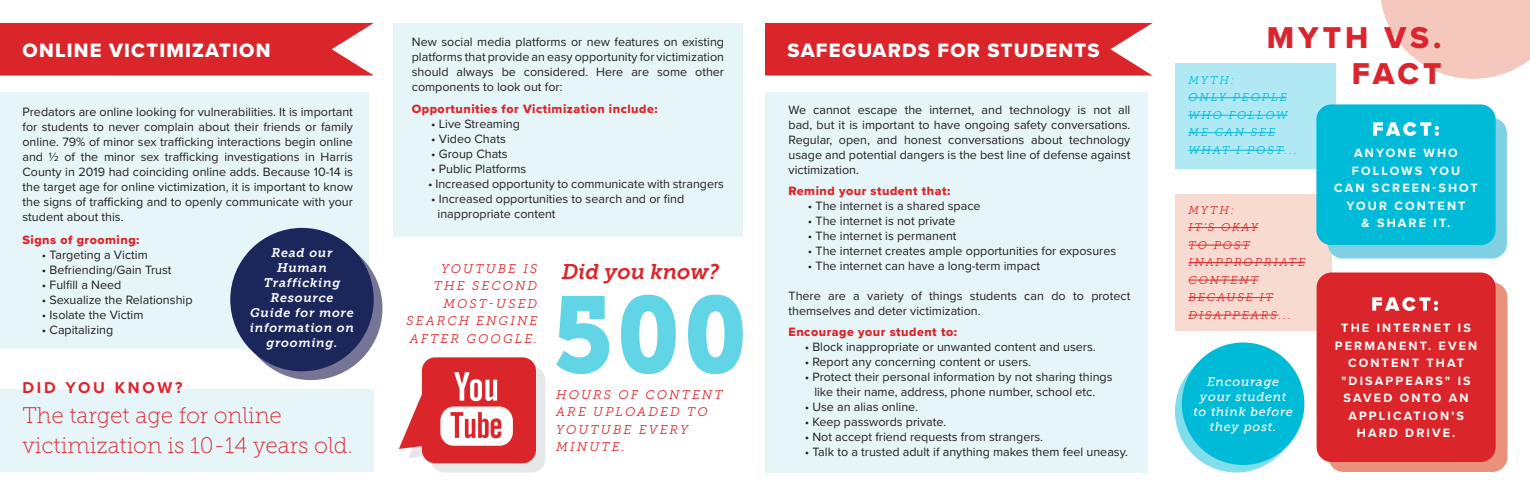
<style>
.page{position:relative;width:1530px;height:495px;background:#fff}
.page>*{position:absolute;margin:0;border:0;box-sizing:border-box;transform-origin:0 0}
.t1{font:31.25px "Proxima Nova Extrabld";letter-spacing:.13em;color:#da252f}
.t2{font:22.5px/30px "Museo Slab 100";color:#da252f}
.t3{font:italic 21.25px "Museo Slab 700";color:#da252a}
.t4{font:20px "Proxima Nova Extrabld";letter-spacing:.06em;color:#fff}
.t5{font:700 16.25px "Proxima Nova";letter-spacing:.17em;color:#da252f}
.t6{font:12.5px/15px "Proxima Nova";color:#231f20;text-align:justify}
.t7{font:700 12.5px/17.5px "Proxima Nova";letter-spacing:.17em;color:#fff;text-align:center}
.t8{font:12.5px "Proxima Nova Extrabld";letter-spacing:.04em;color:#da252a}
.t9{font:italic 12.5px/17.5px "Museo Slab 300";letter-spacing:.17em;color:#da252a}
.t10{font:italic 12.5px/15px "Museo Slab 700";letter-spacing:.055em;color:#fff;text-align:center}
.t11{font:italic 12.5px/15px "Museo Slab 500";letter-spacing:.06em;color:#fff;text-align:center}
.t12{font:italic 11.25px "Museo Slab 300";letter-spacing:.17em;color:#da252a}
.t13{font:italic 11.25px "Museo Slab 300";letter-spacing:.17em;color:#00bbd8}
</style>
<div class="page">
<svg style="left:765px;top:23px;width:388px;height:53px;background:#dc3237"></svg>
<svg style="left:0;top:23px;width:374px;height:53px;background:#dc3237"></svg>
<div style="left:0;top:92px;width:369px;height:256px;background:#e5f5f8"></div>
<div style="left:765px;top:92px;width:383px;height:380px;background:#e5f5f8"></div>
<div style="left:393px;top:23px;width:349px;height:213px;background:#e5f5f8"></div>
<div style="left:0;top:389px;width:374px;height:83px;background:#e5f5f8"></div>
<div style="left:1175px;top:63px;width:160px;height:106px;background:#b0e9f3"></div>
<div style="left:1175px;top:194px;width:157px;height:136px;background:#f8dbd0"></div>
<div style="left:1328px;top:118px;width:179px;height:141px;background:#7fd1e3;border-radius:15px"></div>
<hr style="left:1188px;top:97px;width:99px;height:1px;background:#00bbd8">
<hr style="left:1188px;top:115px;width:100px;height:1px;background:#00bbd8">
<hr style="left:1188px;top:132px;width:87px;height:1px;background:#00bbd8">
<hr style="left:1188px;top:150px;width:97px;height:1px;background:#00bbd8">
<svg style="left:1175px;top:350px;width:122px;height:122px"></svg>
<div style="left:1182px;top:342px;width:122px;height:123px;background:#00bbd8;border-radius:50%"></div>
<div style="left:1328px;top:282px;width:180px;height:190px;background:#e9917a;border-radius:15px"></div>
<svg style="left:556px;top:295px;width:187px;height:79px"></svg>
<svg style="left:399px;top:357px;width:146px;height:115px"></svg>
<div style="left:1317px;top:272px;width:179px;height:190px;background:#da252a;border-radius:15px"></div>
<hr style="left:1188px;top:227px;width:70px;height:1px;background:#da252a">
<hr style="left:1188px;top:245px;width:62px;height:1px;background:#da252a">
<hr style="left:1188px;top:262px;width:117px;height:1px;background:#da252a">
<hr style="left:1188px;top:280px;width:70px;height:1px;background:#da252a">
<hr style="left:1188px;top:297px;width:85px;height:1px;background:#da252a">
<hr style="left:1188px;top:315px;width:91px;height:1px;background:#da252a">
<div style="left:1316px;top:104px;width:180px;height:141px;background:#00bbd8;border-radius:15px"></div>
<svg style="left:1381px;top:0;width:149px;height:79px"></svg>
<svg style="left:1373px;top:122px;width:66px;height:14px"></svg>
<svg style="left:1372px;top:297px;width:66px;height:14px"></svg>
<div style="left:239px;top:237px;width:144px;height:143px;background:#777595;border-radius:50%"></div>
<div style="left:230px;top:228px;width:144px;height:143px;background:#1b275a;border-radius:50%"></div>
<p class="t6" style="left:412px;top:33px;width:314px">New social media platforms or new features on existing platforms that provide an easy opportunity for victimization should always be considered. Here are some other components to look out for:</p>
<p class="t8" style="left:412px;top:100px;width:247px">Opportunities for Victimization include:</p>
<p class="t6" style="left:431px;top:116px;width:90px">• Live Streaming</p>
<p class="t6" style="left:431px;top:131px;width:76px">• Video Chats</p>
<p class="t6" style="left:431px;top:146px;width:78px">• Group Chats</p>
<p class="t6" style="left:431px;top:161px;width:97px">• Public Platforms</p>
<p class="t6" style="left:428px;top:176px;width:297px">• Increased opportunity to communicate with strangers</p>
<p class="t6" style="left:431px;top:191px;width:255px">• Increased opportunities to search and or find</p>
<p class="t6" style="left:438px;top:206px;width:120px">inappropriate content</p>
<p class="t4" style="left:22px;top:36px;width:250px">ONLINE VICTIMIZATION</p>
<p class="t4" style="left:788px;top:36px;width:314px">SAFEGUARDS FOR STUDENTS</p>
<p class="t6" style="left:789px;top:102px;width:343px">We cannot escape the internet, and technology is not all bad, but it is important to have ongoing safety conversations.<br>Regular, open, and honest conversations about technology usage and potential dangers is the best line of defense against victimization.</p>
<p class="t8" style="left:789px;top:182px;width:163px">Remind your student that:</p>
<p class="t6" style="left:808px;top:198px;width:174px">• The internet is a shared space</p>
<p class="t6" style="left:808px;top:213px;width:149px">• The internet is not private</p>
<p class="t6" style="left:808px;top:228px;width:150px">• The internet is permanent</p>
<p class="t6" style="left:808px;top:243px;width:310px">• The internet creates ample opportunities for exposures</p>
<p class="t6" style="left:808px;top:258px;width:234px">• The internet can have a long-term impact</p>
<p class="t6" style="left:789px;top:288px;width:343px">There are a variety of things students can do to protect themselves and deter victimization.</p>
<p class="t8" style="left:789px;top:323px;width:170px">Encourage your student to:</p>
<p class="t6" style="left:805px;top:339px;width:293px">• Block inappropriate or unwanted content and users.</p>
<p class="t6" style="left:805px;top:354px;width:228px">• Report any concerning content or users.</p>
<p class="t6" style="left:805px;top:369px;width:309px">• Protect their personal information by not sharing things</p>
<p class="t6" style="left:814px;top:384px;width:282px">like their name, address, phone number, school etc.</p>
<p class="t6" style="left:805px;top:399px;width:115px">• Use an alias online.</p>
<p class="t6" style="left:805px;top:414px;width:143px">• Keep passwords private.</p>
<p class="t6" style="left:805px;top:429px;width:240px">• Not accept friend requests from strangers.</p>
<p class="t6" style="left:805px;top:444px;width:325px">• Talk to a trusted adult if anything makes them feel uneasy.</p>
<p class="t6" style="left:22px;top:104px;width:332px">Predators are online looking for vulnerabilities. It is important for students to never complain about their friends or family online. 79% of minor sex trafficking interactions begin online and ½ of the minor sex trafficking investigations in Harris County in 2019 had coinciding online adds. Because 10-14 is the target age for online victimization, it is important to know the signs of trafficking and to openly communicate with your student about this.</p>
<p class="t8" style="left:22px;top:230px;width:118px">Signs of grooming:</p>
<p class="t6" style="left:42px;top:247px;width:107px">• Targeting a Victim</p>
<p class="t6" style="left:42px;top:262px;width:131px">• Befriending/Gain Trust</p>
<p class="t6" style="left:42px;top:277px;width:81px">• Fulfill a Need</p>
<p class="t6" style="left:42px;top:292px;width:152px">• Sexualize the Relationship</p>
<p class="t6" style="left:42px;top:307px;width:103px">• Isolate the Victim</p>
<p class="t6" style="left:42px;top:322px;width:73px">• Capitalizing</p>
<p class="t10" style="left:250px;top:245px;width:106px">Read our<br>Human<br>Trafficking<br>Resource<br>Guide for more information on grooming.</p>
<p class="t9" style="left:441px;top:260px;width:98px">YOUTUBE IS</p>
<p class="t9" style="left:406px;top:277px;width:132px;text-align:right">THE SECOND<br>MOST-USED<br>SEARCH ENGINE<br>AFTER GOOGLE.</p>
<p class="t3" style="left:562px;top:260px;width:159px">Did you know?</p>
<p class="t5" style="left:23px;top:375px;width:161px">DID YOU KNOW?</p>
<p class="t2" style="left:23px;top:400px;width:332px">The target age for online victimization is 10-14 years old.</p>
<p class="t9" style="left:556px;top:386px;width:168px">HOURS OF CONTENT<br>ARE UPLOADED TO<br>YOUTUBE EVERY<br>MINUTE.</p>
<p class="t1" style="left:1267px;top:14px;width:176px">MYTH VS.</p>
<p class="t1" style="left:1352px;top:50px;width:91px">FACT</p>
<p class="t13" style="left:1188px;top:74px;width:47px">MYTH:</p>
<p class="t13" style="left:1188px;top:91px;width:100px">ONLY PEOPLE</p>
<p class="t13" style="left:1188px;top:109px;width:101px">WHO FOLLOW</p>
<p class="t13" style="left:1188px;top:126px;width:88px">ME CAN SEE</p>
<p class="t13" style="left:1188px;top:144px;width:110px">WHAT I POST...</p>
<p class="t7" style="left:1334px;top:144px;width:145px">ANYONE WHO<br>FOLLOWS YOU<br>CAN SCREEN-SHOT<br>YOUR CONTENT</p>
<p class="t7" style="left:1362px;top:214px;width:90px">&amp; SHARE IT.</p>
<p class="t12" style="left:1188px;top:204px;width:47px">MYTH:</p>
<p class="t12" style="left:1188px;top:221px;width:71px">IT'S OKAY</p>
<p class="t12" style="left:1188px;top:239px;width:63px">TO POST</p>
<p class="t12" style="left:1188px;top:256px;width:118px">INAPPROPRIATE</p>
<p class="t12" style="left:1188px;top:274px;width:71px">CONTENT</p>
<p class="t12" style="left:1188px;top:291px;width:86px">BECAUSE IT</p>
<p class="t12" style="left:1188px;top:309px;width:104px">DISAPPEARS...</p>
<p class="t11" style="left:1207px;top:374px;width:74px">Encourage</p>
<p class="t11" style="left:1193px;top:389px;width:101px">your student to think before</p>
<p class="t11" style="left:1210px;top:419px;width:68px">they post.</p>
<p class="t7" style="left:1335px;top:319px;width:144px">THE INTERNET IS<br>PERMANENT. EVEN<br>CONTENT THAT "DISAPPEARS" IS<br>SAVED ONTO AN<br>APPLICATION'S</p>
<p class="t7" style="left:1357px;top:424px;width:100px">HARD DRIVE.</p>
</div>
